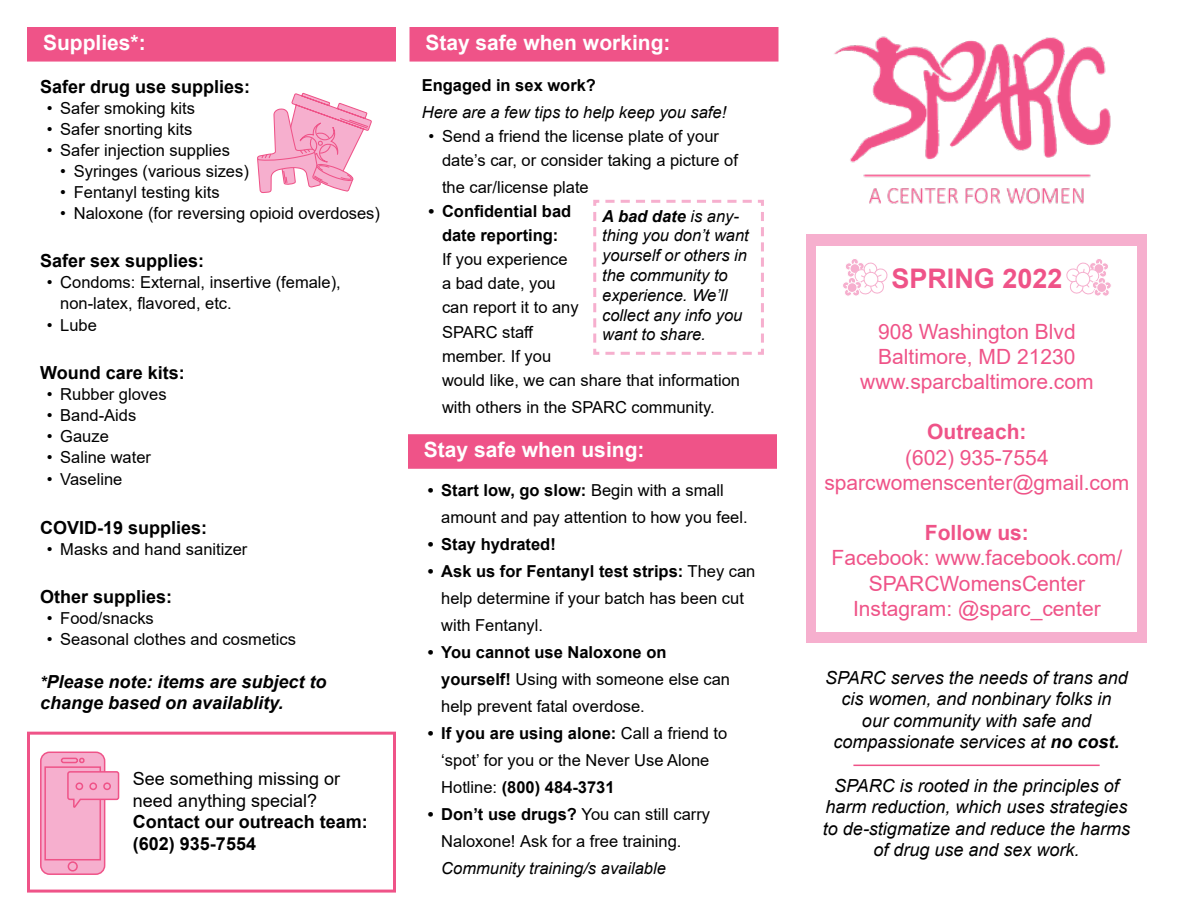
<style>
.page{position:relative;width:1188px;height:918px;background:#fff}
.page>*{position:absolute;margin:0;border:0;box-sizing:border-box;transform-origin:0 0}
.t1{font:700 27px "Arial";color:#ef5388}
.t2{font:21px/25.2px "Arial";color:#ef5388;text-align:center}
.t3{font:700 21px "Arial";color:#fff}
.t4{font:700 21px "Arial";color:#ef5388}
.t5{font:italic 18px/21.6px "Arial";color:#000;text-align:center}
.t6{font:700 18px/21.6px "Arial";color:#000}
.t7{font:italic 700 18px/21.6px "Arial";color:#000}
.t8{font:18px/21.6px "Arial";color:#000}
.t9{font:16.5px/27px "Arial";color:#000}
.t10{font:italic 16.5px/19.8px "Arial";color:#000}
.t11{font:700 16.5px/24px "Arial";color:#000;text-align:center}
.s1{font-size:16.5px}
.s2{font-weight:700}
</style>
<div class="page">
<div style="left:27px;top:732px;width:369px;height:161px;background:#fff;border:3px solid #ef5388"></div>
<div style="left:410px;top:27px;width:368px;height:35px;background:#ef5388;border:3px solid #ef5388"></div>
<div style="left:806px;top:235px;width:341px;height:408px;background:#f6afce"></div>
<div style="left:817px;top:246px;width:320px;height:385px;background:#fff"></div>
<div style="left:27px;top:27px;width:369px;height:35px;background:#ef5388;border:3px solid #ef5388"></div>
<div style="left:41px;top:752px;width:64px;height:122px;background:#f6afce;border-radius:9px"></div>
<div style="left:40px;top:752px;width:65px;height:123px;border:2px solid #ef5388;border-radius:9px"></div>
<svg style="left:44px;top:756px;width:76px;height:116px"></svg>
<hr style="left:853px;top:765px;width:247px;height:1px;background:#ef5388">
<svg style="left:593px;top:199px;width:171px;height:156px"></svg>
<div style="left:408px;top:434px;width:369px;height:35px;background:#ef5388;border:3px solid #ef5388"></div>
<svg style="left:257px;top:27px;width:116px;height:167px"></svg>
<svg style="left:843px;top:259px;width:45px;height:37px"></svg>
<div style="left:847px;top:283px;width:10px;height:10px;background:#f6afce;border-radius:50%"></div>
<div style="left:847px;top:282px;width:10px;height:11px;border:1px solid #fff;border-radius:50%"></div>
<svg style="left:1066px;top:259px;width:45px;height:37px"></svg>
<div style="left:1097px;top:283px;width:10px;height:10px;background:#f6afce;border-radius:50%"></div>
<div style="left:1097px;top:282px;width:10px;height:11px;border:1px solid #fff;border-radius:50%"></div>
<img style="left:834px;top:36px;width:277px;height:168px">
<p class="t3" style="left:43px;top:28px;width:104px">Supplies*:</p>
<p class="t6" style="left:40px;top:76px;width:212px">Safer drug use supplies:</p>
<p class="t9" style="left:47px;top:94px;width:150px">• Safer smoking kits</p>
<p class="t9" style="left:47px;top:115px;width:147px">• Safer snorting kits</p>
<p class="t9" style="left:47px;top:136px;width:185px">• Safer injection supplies</p>
<p class="t9" style="left:60px;top:157px;width:190px">• Syringes (various sizes)</p>
<p class="t9" style="left:60px;top:178px;width:161px">• Fentanyl testing kits</p>
<p class="t9" style="left:60px;top:199px;width:321px">• Naloxone (for reversing opioid overdoses)</p>
<p class="t6" style="left:40px;top:250px;width:166px">Safer sex supplies:</p>
<p class="t9" style="left:60px;top:272px;width:282px;line-height:21px;text-indent:-13px">• Condoms: External, insertive (female), non-latex, flavored, etc.</p>
<p class="t9" style="left:47px;top:311px;width:52px">• Lube</p>
<p class="t6" style="left:40px;top:362px;width:146px">Wound care kits:</p>
<p class="t9" style="left:47px;top:381px;width:121px">• Rubber gloves</p>
<p class="t9" style="left:47px;top:402px;width:91px">• Band-Aids</p>
<p class="t9" style="left:47px;top:423px;width:64px">• Gauze</p>
<p class="t9" style="left:47px;top:444px;width:106px">• Saline water</p>
<p class="t9" style="left:47px;top:466px;width:77px">• Vaseline</p>
<p class="t6" style="left:40px;top:517px;width:169px">COVID-19 supplies:</p>
<p class="t9" style="left:47px;top:535px;width:202px">• Masks and hand sanitizer</p>
<p class="t6" style="left:40px;top:586px;width:134px">Other supplies:</p>
<p class="t9" style="left:47px;top:605px;width:109px">• Food/snacks</p>
<p class="t9" style="left:47px;top:626px;width:251px">• Seasonal clothes and cosmetics</p>
<p class="t7" style="left:40px;top:671px;width:288px"><span class="s1">*</span>Please note: items are subject to change based on availablity.</p>
<p class="t8" style="left:133px;top:768px;width:209px">See something missing or need anything special?</p>
<p class="t6" style="left:133px;top:811px;width:237px">Contact our outreach team: (602) 935-7554</p>
<p class="t3" style="left:425px;top:28px;width:247px">Stay safe when working:</p>
<p class="t11" style="left:422px;top:74px;width:176px">Engaged in sex work?</p>
<p class="t10" style="left:422px;top:103px;width:306px">Here are a few tips to help keep you safe!</p>
<p class="t9" style="left:442px;top:125px;width:297px;line-height:24px;text-indent:-13px">• Send a friend the license plate of your date’s car, or consider taking a picture of</p>
<p class="t9" style="left:442px;top:174px;width:148px">the car/license plate</p>
<p class="t11" style="left:429px;top:200px;width:144px">• Confidential bad date reporting:</p>
<p class="t9" style="left:442px;top:248px;width:300px;line-height:24px">If you experience<br>a bad date, you<br>can report it to any<br>SPARC staff<br>member. If you<br>would like, we can share that information</p>
<p class="t9" style="left:442px;top:393px;width:274px">with others in the SPARC community.</p>
<p class="t10" style="left:602px;top:206px;width:148px"><span class="s2">A bad date</span> is any&shy;thing you don’t want yourself or others in the community to experience. We’ll collect any info you want to share.</p>
<p class="t3" style="left:424px;top:435px;width:222px">Stay safe when using:</p>
<p class="t9" style="left:441px;top:476px;width:308px;text-indent:-13px"><span class="s2">• Start low, go slow:</span> Begin with a small amount and pay attention to how you feel.</p>
<p class="t11" style="left:428px;top:532px;width:130px">• Stay hydrated!</p>
<p class="t9" style="left:441px;top:557px;width:316px;text-indent:-13px"><span class="s2">• Ask us for Fentanyl test strips:</span> They can help determine if your batch has been cut with Fentanyl.</p>
<p class="t9" style="left:441px;top:638px;width:290px;text-indent:-13px"><span class="s2">• You cannot use Naloxone on yourself!</span> Using with someone else can help prevent fatal overdose.</p>
<p class="t9" style="left:441px;top:719px;width:288px;text-indent:-13px"><span class="s2">• If you are using alone:</span> Call a friend to ‘spot’ for you or the Never Use Alone<br>Hotline: <span class="s2">(800) 484-3731</span></p>
<p class="t9" style="left:441px;top:800px;width:270px;text-indent:-13px"><span class="s2">• Don’t use drugs?</span> You can still carry<br>Naloxone! Ask for a free training.</p>
<p class="t10" style="left:441px;top:858px;width:226px">Community training/s available</p>
<h1 class="t1" style="left:891px;top:260px;width:173px">SPRING 2022</h1>
<p class="t2" style="left:860px;top:319px;width:235px">908 Washington Blvd<br>Baltimore, MD 21230 www.sparcbaltimore.com</p>
<p class="t4" style="left:927px;top:417px;width:101px">Outreach:</p>
<p class="t2" style="left:824px;top:445px;width:306px">(602) 935-7554 sparcwomenscenter@gmail.com</p>
<p class="t4" style="left:925px;top:518px;width:105px">Follow us:</p>
<p class="t2" style="left:832px;top:545px;width:292px">Facebook: www.facebook.com/<br>SPARCWomensCenter<br>Instagram: @sparc_center</p>
<p class="t5" style="left:825px;top:667px;width:304px">SPARC serves the needs of trans and cis women, and nonbinary folks in<br>our community with safe and compassionate services at <span class="s2">no cost.</span></p>
<p class="t5" style="left:823px;top:775px;width:309px">SPARC is rooted in the principles of harm reduction, which uses strategies to de-stigmatize and reduce the harms of drug use and sex work.</p>
</div>
